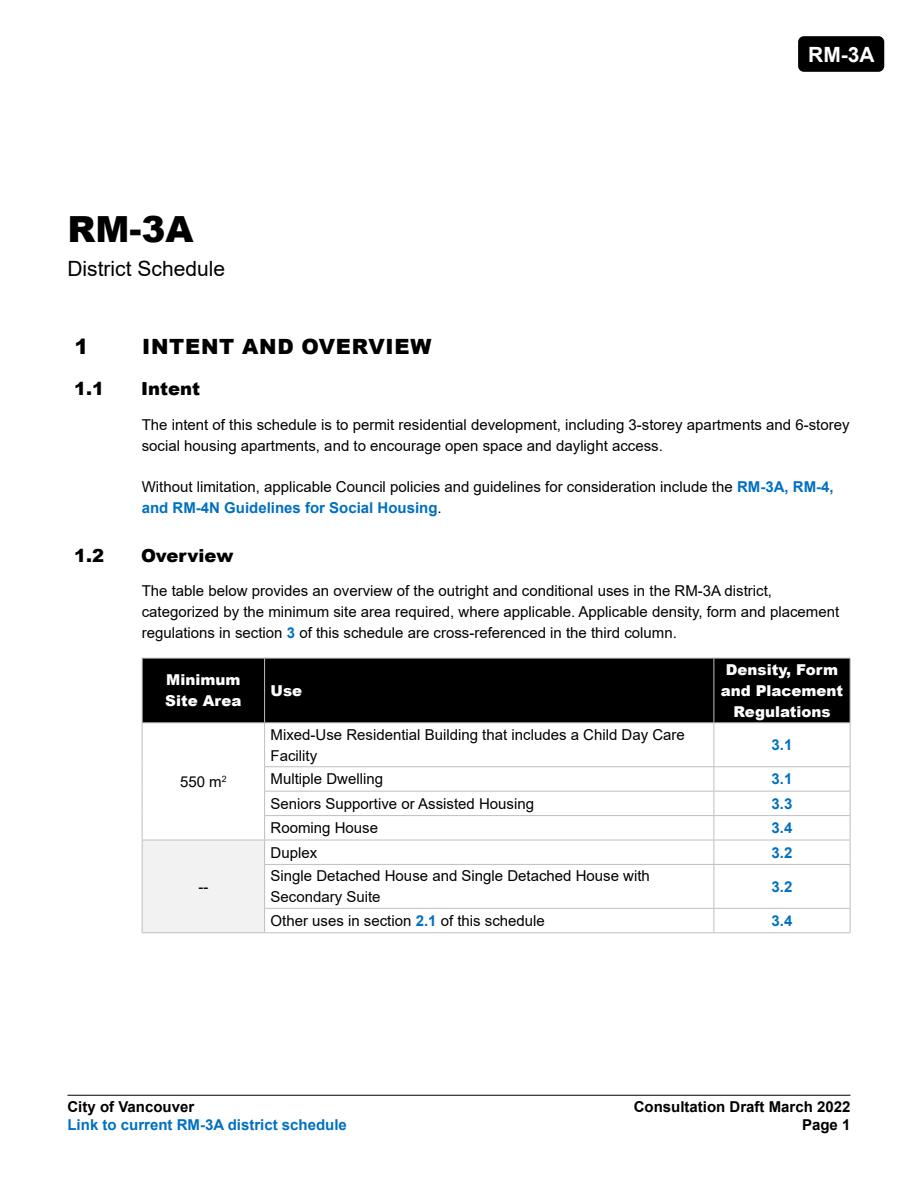
<style>
.page{position:relative;width:918px;height:1188px;background:#fff}
.page>*{position:absolute;margin:0;border:0;box-sizing:border-box;transform-origin:0 0}
.t1{font:900 36px "Arial";color:#000}
.Heading_1__1{font:900 21px "Arial";letter-spacing:.035em;color:#000}
.District_Schedule_Su{font:21px "Arial";color:#000}
.t2{font:700 21px "Arial";color:#fff}
.Heading_2__1_1{font:900 18px "Arial";color:#000}
.Body_Text_-_left_ali{font:15px/21px "Arial";color:#000}
.Table_Text_-_left_al{font:15px/21px "Arial";color:#000}
.TableText_-_centre_a{font:700 15px "Arial";color:#0070c0}
.Table_Header__White{font:900 15px/21px "Arial";color:#fff}
.t3{font:700 15px "Arial";color:#000}
.TableText_-_centre_a-2{font:15px "Arial";color:#000}
.s1{font-weight:700;color:#0070c0}
</style>
<div class="page">
<div style="left:798px;top:36px;width:86px;height:36px;background:#000;border-radius:6px"></div>
<hr style="left:68px;top:1095px;width:782px;height:1px;background:#000">
<div style="left:143px;top:659px;width:707px;height:63px;background:#000"></div>
<div style="left:142px;top:840px;width:123px;height:93px;background:#f2f2f2"></div>
<hr style="left:264px;top:791px;width:450px;height:1px;background:#bfbfbf">
<hr style="left:264px;top:815px;width:450px;height:1px;background:#bfbfbf">
<hr style="left:265px;top:840px;width:449px;height:1px;background:#bfbfbf">
<hr style="left:264px;top:864px;width:450px;height:1px;background:#bfbfbf">
<hr style="left:264px;top:908px;width:450px;height:1px;background:#bfbfbf">
<hr style="left:265px;top:932px;width:449px;height:1px;background:#bfbfbf">
<hr style="left:850px;top:723px;width:1px;height:43px;background:#bfbfbf">
<hr style="left:714px;top:766px;width:137px;height:1px;background:#bfbfbf">
<hr style="left:714px;top:791px;width:137px;height:1px;background:#bfbfbf">
<hr style="left:714px;top:815px;width:137px;height:1px;background:#bfbfbf">
<hr style="left:714px;top:840px;width:137px;height:1px;background:#bfbfbf">
<svg style="left:714px;top:767px;width:1px;height:97px"></svg>
<svg style="left:850px;top:767px;width:1px;height:97px"></svg>
<hr style="left:714px;top:864px;width:137px;height:1px;background:#bfbfbf">
<hr style="left:714px;top:865px;width:1px;height:43px;background:#bfbfbf">
<hr style="left:850px;top:865px;width:1px;height:43px;background:#bfbfbf">
<hr style="left:714px;top:908px;width:137px;height:1px;background:#bfbfbf">
<svg style="left:714px;top:909px;width:1px;height:23px"></svg>
<svg style="left:850px;top:909px;width:1px;height:23px"></svg>
<hr style="left:714px;top:932px;width:137px;height:1px;background:#bfbfbf">
<hr style="left:142px;top:658px;width:123px;height:1px;background:#bfbfbf">
<hr style="left:142px;top:658px;width:1px;height:64px;background:#bfbfbf">
<hr style="left:142px;top:722px;width:123px;height:1px;background:#bfbfbf">
<hr style="left:714px;top:658px;width:137px;height:1px;background:#bfbfbf">
<hr style="left:850px;top:658px;width:1px;height:64px;background:#bfbfbf">
<hr style="left:714px;top:722px;width:137px;height:1px;background:#bfbfbf">
<hr style="left:265px;top:658px;width:449px;height:1px;background:#bfbfbf">
<hr style="left:264px;top:658px;width:1px;height:64px;background:#bfbfbf">
<hr style="left:714px;top:658px;width:1px;height:64px;background:#bfbfbf">
<hr style="left:265px;top:722px;width:449px;height:1px;background:#bfbfbf">
<hr style="left:714px;top:723px;width:1px;height:43px;background:#bfbfbf">
<hr style="left:264px;top:766px;width:450px;height:1px;background:#bfbfbf">
<hr style="left:142px;top:723px;width:1px;height:44px;background:#bfbfbf">
<hr style="left:264px;top:723px;width:1px;height:43px;background:#bfbfbf">
<hr style="left:142px;top:840px;width:123px;height:1px;background:#bfbfbf">
<svg style="left:142px;top:767px;width:1px;height:97px"></svg>
<svg style="left:264px;top:767px;width:1px;height:97px"></svg>
<hr style="left:142px;top:864px;width:1px;height:44px;background:#bfbfbf">
<hr style="left:264px;top:865px;width:1px;height:43px;background:#bfbfbf">
<svg style="left:142px;top:908px;width:1px;height:24px"></svg>
<svg style="left:264px;top:909px;width:1px;height:23px"></svg>
<hr style="left:142px;top:932px;width:123px;height:1px;background:#bfbfbf">
<p class="t1" style="left:68px;top:203px;width:128px">RM-3A</p>
<p class="District_Schedule_Su" style="left:68px;top:254px;width:159px">District Schedule</p>
<h2 class="t2" style="left:808px;top:40px;width:68px">RM-3A</h2>
<h1 class="Heading_1__1" style="left:75px;top:331px;width:16px">1</h1>
<h1 class="Heading_1__1" style="left:142px;top:331px;width:291px">INTENT AND OVERVIEW</h1>
<h2 class="Heading_2__1_1" style="left:74px;top:376px;width:32px">1.1</h2>
<h2 class="Heading_2__1_1" style="left:141px;top:376px;width:61px">Intent</h2>
<p class="Body_Text_-_left_ali" style="left:142px;top:414px;width:709px">The intent of this schedule is to permit residential development, including 3-storey apartments and 6-storey social housing apartments, and to encourage open space and daylight access.</p>
<p class="Body_Text_-_left_ali" style="left:142px;top:476px;width:694px">Without limitation, applicable Council policies and guidelines for consideration include the <span class="s1">RM-3A, RM-4, and RM-4N Guidelines for Social Housing</span>.</p>
<h2 class="Heading_2__1_1" style="left:74px;top:542px;width:32px">1.2</h2>
<h2 class="Heading_2__1_1" style="left:141px;top:542px;width:94px">Overview</h2>
<p class="Body_Text_-_left_ali" style="left:142px;top:580px;width:699px">The table below provides an overview of the outright and conditional uses in the RM-3A district, categorized by the minimum site area required, where applicable. Applicable density, form and placement regulations in section <span class="s1">3</span> of this schedule are cross-referenced in the third column.</p>
<p class="Table_Header__White" style="left:165px;top:669px;width:78px">Minimum<br>Site Area</p>
<p class="Table_Header__White" style="left:271px;top:680px;width:33px">Use</p>
<p class="Table_Header__White" style="left:721px;top:659px;width:124px;text-align:center">Density, Form and Placement<br>Regulations</p>
<p class="TableText_-_centre_a-2" style="left:180px;top:771px;width:48px">550 m<sup>2</sup></p>
<p class="TableText_-_centre_a-2" style="left:198px;top:876px;width:11px">--</p>
<p class="Table_Text_-_left_al" style="left:271px;top:724px;width:416px">Mixed-Use Residential Building that includes a Child Day Care<br>Facility</p>
<p class="TableText_-_centre_a" style="left:772px;top:734px;width:22px">3.1</p>
<p class="Table_Text_-_left_al" style="left:271px;top:769px;width:114px">Multiple Dwelling</p>
<p class="TableText_-_centre_a" style="left:772px;top:769px;width:22px">3.1</p>
<p class="Table_Text_-_left_al" style="left:271px;top:793px;width:265px">Seniors Supportive or Assisted Housing</p>
<p class="TableText_-_centre_a" style="left:772px;top:793px;width:22px">3.3</p>
<p class="Table_Text_-_left_al" style="left:271px;top:817px;width:109px">Rooming House</p>
<p class="TableText_-_centre_a" style="left:772px;top:817px;width:22px">3.4</p>
<p class="Table_Text_-_left_al" style="left:271px;top:842px;width:48px">Duplex</p>
<p class="TableText_-_centre_a" style="left:772px;top:842px;width:22px">3.2</p>
<p class="Table_Text_-_left_al" style="left:271px;top:865px;width:381px">Single Detached House and Single Detached House with<br>Secondary Suite</p>
<p class="TableText_-_centre_a" style="left:772px;top:876px;width:22px">3.2</p>
<p class="Table_Text_-_left_al" style="left:271px;top:910px;width:276px">Other uses in section <span class="s1">2.1</span> of this schedule</p>
<p class="TableText_-_centre_a" style="left:772px;top:910px;width:22px">3.4</p>
<p class="t3" style="left:68px;top:1096px;width:128px">City of Vancouver</p>
<p class="t3" style="left:634px;top:1096px;width:218px">Consultation Draft March 2022</p>
<p class="TableText_-_centre_a" style="left:68px;top:1114px;width:281px">Link to current RM-3A district schedule</p>
<p class="t3" style="left:802px;top:1114px;width:50px">Page 1</p>
</div>
